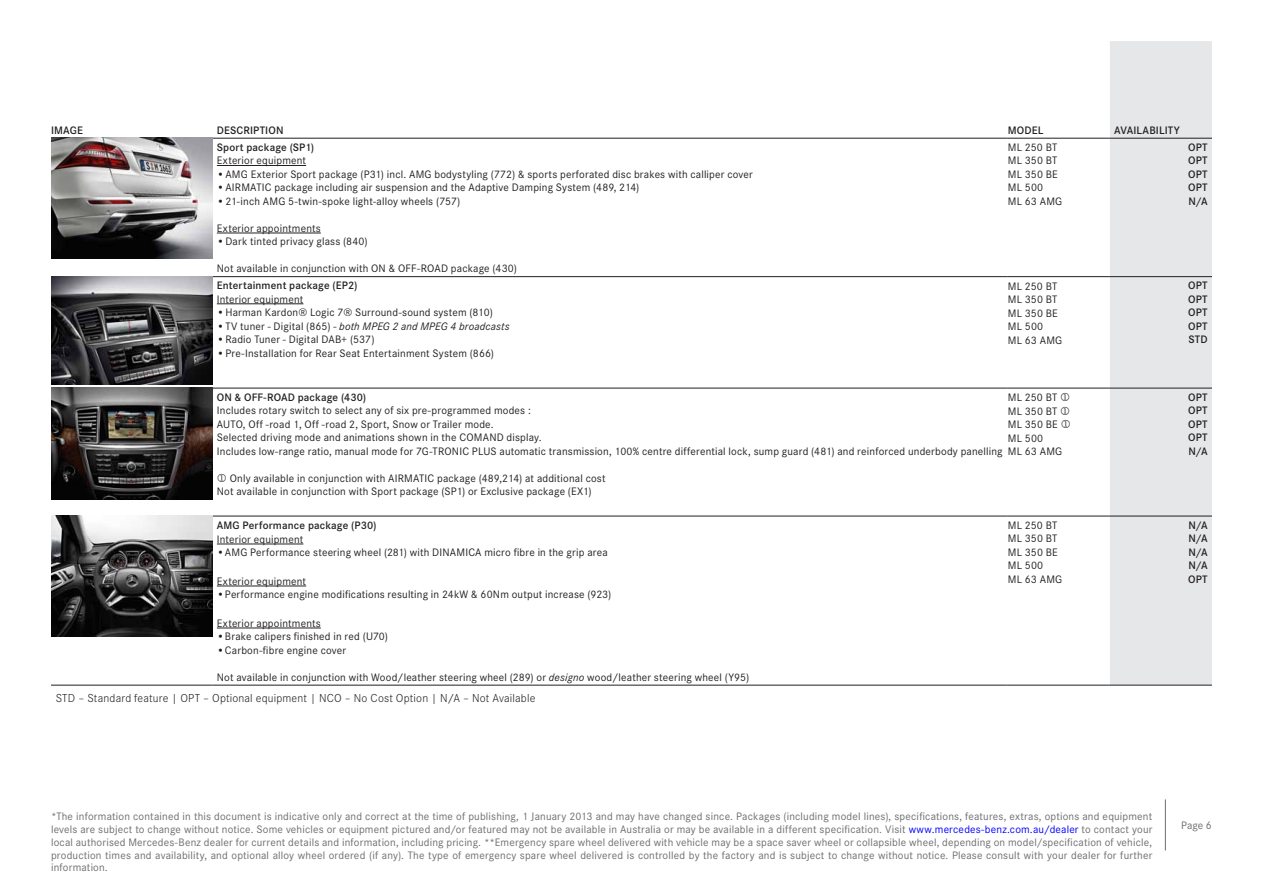
<style>
.page{position:relative;width:1263px;height:893px;background:#fff}
.page>*{position:absolute;margin:0;border:0;box-sizing:border-box;transform-origin:0 0}
.t1{font:300 12px "Corporate S";letter-spacing:.015em;color:#231f20}
.Bullets{font:11.25px "Corporate S";letter-spacing:.015em;color:#231f20}
.t2{font:11.25px/12.8px "Corporate S";letter-spacing:.015em;color:#6c6d70;text-align:justify}
.Bullets-2{font:600 11.25px/13.5px "Corporate S";letter-spacing:.015em;color:#231f20;text-align:justify}
.t3{font:italic 11.25px "Corporate S";letter-spacing:.015em;color:#231f20}
.s1{font-style:normal}
.s2{font-style:italic}
.s3{color:#00f}
</style>
<div class="page">
<div style="left:1110px;top:41px;width:102px;height:644px;background:#e6e7e9"></div>
<hr style="left:213px;top:138px;width:795px;height:1px;background:#231f20">
<hr style="left:1008px;top:138px;width:102px;height:1px;background:#231f20">
<hr style="left:1110px;top:138px;width:102px;height:1px;background:#231f20">
<hr style="left:51px;top:276px;width:162px;height:1px;background:#231f20">
<hr style="left:213px;top:276px;width:795px;height:1px;background:#231f20">
<hr style="left:1008px;top:276px;width:102px;height:1px;background:#231f20">
<hr style="left:1110px;top:276px;width:102px;height:1px;background:#231f20">
<hr style="left:213px;top:388px;width:795px;height:1px;background:#231f20">
<hr style="left:1008px;top:388px;width:102px;height:1px;background:#231f20">
<hr style="left:1110px;top:388px;width:102px;height:1px;background:#231f20">
<hr style="left:213px;top:516px;width:795px;height:1px;background:#231f20">
<hr style="left:1008px;top:516px;width:102px;height:1px;background:#231f20">
<hr style="left:1110px;top:516px;width:102px;height:1px;background:#231f20">
<hr style="left:51px;top:685px;width:162px;height:1px;background:#231f20">
<hr style="left:213px;top:685px;width:795px;height:1px;background:#231f20">
<hr style="left:1008px;top:685px;width:102px;height:1px;background:#231f20">
<hr style="left:1110px;top:685px;width:102px;height:1px;background:#231f20">
<hr style="left:217px;top:165px;width:89px;height:1px;background:#231f20">
<hr style="left:217px;top:233px;width:104px;height:1px;background:#231f20">
<hr style="left:217px;top:303px;width:86px;height:1px;background:#231f20">
<hr style="left:217px;top:544px;width:86px;height:1px;background:#231f20">
<hr style="left:217px;top:586px;width:89px;height:1px;background:#231f20">
<hr style="left:217px;top:628px;width:104px;height:1px;background:#231f20">
<img style="left:51px;top:388px;width:162px;height:111px">
<img style="left:51px;top:515px;width:162px;height:122px">
<img style="left:51px;top:137px;width:162px;height:122px">
<img style="left:51px;top:277px;width:162px;height:108px">
<hr style="left:1165px;top:799px;width:1px;height:51px;background:#6c6d70">
<p class="Bullets-2" style="left:51px;top:124px;width:33px">IMAGE</p>
<p class="Bullets-2" style="left:217px;top:124px;width:68px">DESCRIPTION</p>
<p class="Bullets-2" style="left:1008px;top:124px;width:37px">MODEL</p>
<p class="Bullets-2" style="left:1114px;top:124px;width:67px">AVAILABILITY</p>
<p class="Bullets-2" style="left:217px;top:140px;width:99px">Sport package (SP1)</p>
<p class="Bullets" style="left:217px;top:154px;width:91px">Exterior equipment</p>
<p class="Bullets" style="left:217px;top:168px;width:537px">•AMG Exterior Sport package (P31) incl. AMG bodystyling (772) &amp; sports perforated disc brakes with calliper cover</p>
<p class="Bullets" style="left:217px;top:181px;width:424px">•AIRMATIC package including air suspension and the Adaptive Damping System (489, 214)</p>
<p class="Bullets" style="left:217px;top:195px;width:245px">•21-inch AMG 5-twin-spoke light-alloy wheels (757)</p>
<p class="Bullets" style="left:217px;top:222px;width:105px">Exterior appointments</p>
<p class="Bullets" style="left:217px;top:235px;width:152px">•Dark tinted privacy glass (840)</p>
<p class="Bullets" style="left:217px;top:262px;width:302px">Not available in conjunction with ON &amp; OFF-ROAD package (430)</p>
<p class="Bullets" style="left:1008px;top:141px;width:51px">ML 250 BT</p>
<p class="Bullets" style="left:1008px;top:154px;width:51px">ML 350 BT</p>
<p class="Bullets" style="left:1008px;top:168px;width:52px">ML 350 BE</p>
<p class="Bullets" style="left:1008px;top:181px;width:37px">ML 500</p>
<p class="Bullets" style="left:1008px;top:195px;width:56px">ML 63 AMG</p>
<p class="Bullets-2" style="left:217px;top:279px;width:142px">Entertainment package (EP2)</p>
<p class="Bullets" style="left:217px;top:293px;width:88px">Interior equipment</p>
<p class="Bullets" style="left:217px;top:306px;width:278px">•Harman Kardon® Logic 7® Surround-sound system (810)</p>
<p class="t3" style="left:217px;top:320px;width:294px"><span class="s1">•TV tuner - Digital (865) -</span> both MPEG 2 and MPEG 4 broadcasts</p>
<p class="Bullets" style="left:217px;top:333px;width:159px">•Radio Tuner - Digital DAB+ (537)</p>
<p class="Bullets" style="left:217px;top:347px;width:279px">•Pre-Installation for Rear Seat Entertainment System (866)</p>
<p class="Bullets" style="left:1008px;top:279px;width:51px">ML 250 BT</p>
<p class="Bullets" style="left:1008px;top:293px;width:51px">ML 350 BT</p>
<p class="Bullets" style="left:1008px;top:306px;width:52px">ML 350 BE</p>
<p class="Bullets" style="left:1008px;top:320px;width:37px">ML 500</p>
<p class="Bullets" style="left:1008px;top:333px;width:56px">ML 63 AMG</p>
<p class="Bullets-2" style="left:1188px;top:140px;width:21px">OPT</p>
<p class="Bullets-2" style="left:1188px;top:154px;width:21px">OPT</p>
<p class="Bullets-2" style="left:1188px;top:167px;width:21px">OPT</p>
<p class="Bullets-2" style="left:1188px;top:181px;width:21px">OPT</p>
<p class="Bullets-2" style="left:1188px;top:194px;width:21px">N/A</p>
<p class="Bullets-2" style="left:1188px;top:279px;width:21px">OPT</p>
<p class="Bullets-2" style="left:1188px;top:292px;width:21px">OPT</p>
<p class="Bullets-2" style="left:1188px;top:306px;width:21px">OPT</p>
<p class="Bullets-2" style="left:1188px;top:319px;width:21px">OPT</p>
<p class="Bullets-2" style="left:1188px;top:333px;width:21px">STD</p>
<p class="Bullets-2" style="left:217px;top:390px;width:151px">ON &amp; OFF-ROAD package (430)</p>
<p class="Bullets" style="left:217px;top:404px;width:315px">Includes rotary switch to select any of six pre-programmed modes :</p>
<p class="Bullets" style="left:217px;top:418px;width:278px">AUTO, Off -road 1, Off -road 2, Sport, Snow or Trailer mode.</p>
<p class="Bullets" style="left:217px;top:431px;width:326px">Selected driving mode and animations shown in the COMAND display.</p>
<p class="Bullets" style="left:217px;top:445px;width:787px">Includes low-range ratio, manual mode for 7G-TRONIC PLUS automatic transmission, 100% centre differential lock, sump guard (481) and reinforced underbody panelling</p>
<p class="Bullets" style="left:230px;top:472px;width:377px">Only available in conjunction with AIRMATIC package (489,214) at additional cost</p>
<p class="Bullets" style="left:217px;top:485px;width:376px">Not available in conjunction with Sport package (SP1) or Exclusive package (EX1)</p>
<p class="Bullets" style="left:1008px;top:391px;width:51px">ML 250 BT</p>
<p class="Bullets" style="left:1008px;top:404px;width:51px">ML 350 BT</p>
<p class="Bullets" style="left:1008px;top:418px;width:52px">ML 350 BE</p>
<p class="Bullets" style="left:1008px;top:431px;width:37px">ML 500</p>
<p class="Bullets" style="left:1008px;top:445px;width:56px">ML 63 AMG</p>
<p class="Bullets-2" style="left:217px;top:518px;width:161px">AMG Performance package (P30)</p>
<p class="Bullets" style="left:217px;top:533px;width:88px">Interior equipment</p>
<p class="Bullets" style="left:217px;top:546px;width:392px">•AMG Performance steering wheel (281) with DINAMICA micro fibre in the grip area</p>
<p class="Bullets" style="left:217px;top:575px;width:91px">Exterior equipment</p>
<p class="Bullets" style="left:217px;top:588px;width:396px">•Performance engine modifications resulting in 24kW &amp; 60Nm output increase (923)</p>
<p class="Bullets" style="left:217px;top:617px;width:105px">Exterior appointments</p>
<p class="Bullets" style="left:217px;top:630px;width:173px">•Brake calipers finished in red (U70)</p>
<p class="Bullets" style="left:217px;top:644px;width:131px">•Carbon-fibre engine cover</p>
<p class="Bullets" style="left:217px;top:671px;width:534px">Not available in conjunction with Wood/leather steering wheel (289) or <span class="s2">designo</span> wood/leather steering wheel (Y95)</p>
<p class="t1" style="left:56px;top:691px;width:481px">STD – Standard feature | OPT – Optional equipment | NCO – No Cost Option | N/A – Not Available</p>
<p class="Bullets" style="left:1008px;top:519px;width:51px">ML 250 BT</p>
<p class="Bullets" style="left:1008px;top:532px;width:51px">ML 350 BT</p>
<p class="Bullets" style="left:1008px;top:546px;width:52px">ML 350 BE</p>
<p class="Bullets" style="left:1008px;top:559px;width:37px">ML 500</p>
<p class="Bullets" style="left:1008px;top:573px;width:56px">ML 63 AMG</p>
<p class="Bullets-2" style="left:1188px;top:390px;width:21px">OPT OPT OPT OPT</p>
<p class="Bullets-2" style="left:1188px;top:444px;width:21px">N/A</p>
<p class="Bullets-2" style="left:1188px;top:518px;width:21px">N/A</p>
<p class="Bullets-2" style="left:1188px;top:532px;width:21px">N/A</p>
<p class="Bullets-2" style="left:1188px;top:545px;width:21px">N/A</p>
<p class="Bullets-2" style="left:1188px;top:559px;width:21px">N/A</p>
<p class="Bullets-2" style="left:1188px;top:572px;width:21px">OPT</p>
<p class="t2" style="left:51px;top:810px;width:1103px">*The information contained in this document is indicative only and correct at the time of publishing, 1 January 2013 and may have changed since. Packages (including model lines), specifications, features, extras, options and equipment levels are subject to change without notice. Some vehicles or equipment pictured and/or featured may not be available in Australia or may be available in a different specification. Visit <span class="s3">www.mercedes-benz.com.au/dealer</span> to contact your local authorised Mercedes-Benz dealer for current details and information, including pricing. **Emergency spare wheel delivered with vehicle may be a space saver wheel or collapsible wheel, depending on model/specification of vehicle, production times and availability, and optional alloy wheel ordered (if any). The type of emergency spare wheel delivered is controlled by the factory and is subject to change without notice. Please consult with your dealer for further information.</p>
<p class="t2" style="left:1181px;top:819px;width:32px">Page 6</p>
</div>
